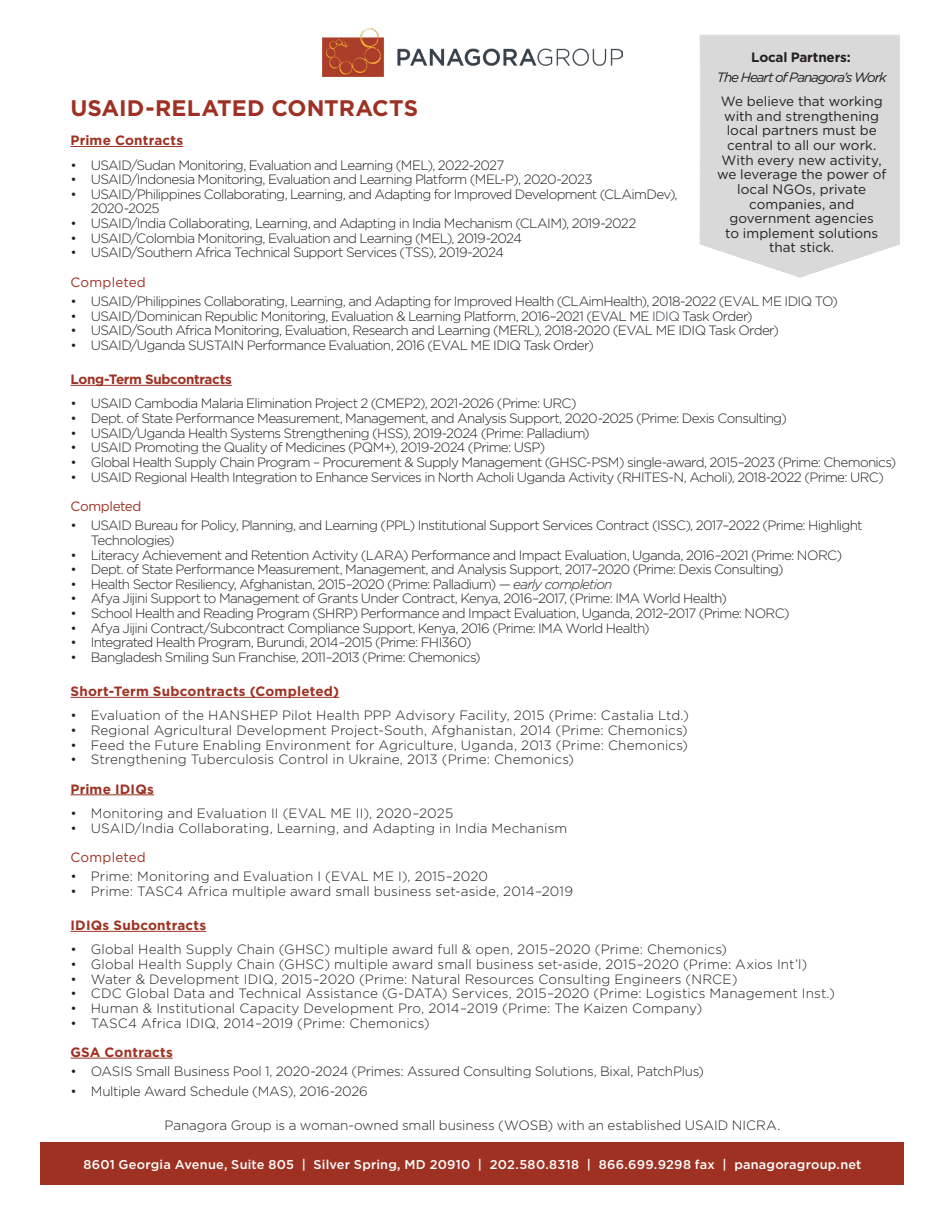
<style>
.page{position:relative;width:945px;height:1215px;background:#fff}
.page>*{position:absolute;margin:0;border:0;box-sizing:border-box;transform-origin:0 0}
.Header_A{font:700 22.5px "Gotham";color:#9e3123}
.Text_Indents{font:300 13.5px/14.7px "Gotham";letter-spacing:-.045em;color:#231f20}
.Text_Indents-2{font:300 13.5px "Gotham";letter-spacing:.01em;color:#231f20}
.Text{font:13.5px/14.7px "Gotham";color:#231f20;text-align:center}
.Text_Indents-3{font:300 13.5px "Gotham";letter-spacing:-.02em;color:#231f20}
.Text_Indents-4{font:300 13.5px "Gotham";letter-spacing:.005em;color:#231f20}
.Text_after_Header{font:300 13.5px "Gotham";letter-spacing:-.01em;color:#231f20}
.Text_Indents-5{font:700 13.5px "Gotham";letter-spacing:.015em;color:#9e3123}
.Header_B{font:700 13.5px "Gotham";letter-spacing:.015em;color:#9e3123}
.Text-2{font:italic 13.5px "Gotham";letter-spacing:-.08em;color:#231f20}
.Text_Indents-6{font:700 13.5px "Gotham";letter-spacing:-.025em;color:#9e3123}
.Text_Indents-7{font:13.5px "Gotham";letter-spacing:.005em;color:#9e3123}
.Text-3{font:700 13.5px "Gotham";letter-spacing:-.015em;color:#231f20}
.Text_Indents-8{font:13.5px "Gotham";letter-spacing:-.03em;color:#9e3123}
.Footer_Text{font:500 12.75px "Gotham";letter-spacing:.015em;color:#fff}
.s1{color:#303d48}
.s2{font-style:italic}
</style>
<div class="page">
<div style="left:40px;top:1142px;width:864px;height:43px;background:#9e3122"></div>
<img style="left:322px;top:28px;width:301px;height:48px">
<hr style="left:70px;top:1058px;width:103px;height:1px;background:#9e3123">
<hr style="left:70px;top:146px;width:113px;height:1px;background:#9e3123">
<hr style="left:70px;top:385px;width:162px;height:1px;background:#9e3123">
<hr style="left:70px;top:697px;width:269px;height:1px;background:#9e3123">
<hr style="left:70px;top:795px;width:84px;height:1px;background:#9e3123">
<hr style="left:70px;top:931px;width:136px;height:1px;background:#9e3123">
<p class="Text-3" style="left:751px;top:49px;width:101px">Local Partners:</p>
<p class="Text-2" style="left:717px;top:68px;width:171px">The Heart of Panagora’s Work</p>
<p class="Text" style="left:717px;top:94px;width:171px">We believe that working with and strengthening local partners must be central to all our work.<br>With every new activity, we leverage the power of local NGOs, private companies, and government agencies</p>
<p class="Text" style="left:725px;top:225px;width:154px">to implement solutions that stick.</p>
<p class="Header_A" style="left:70px;top:93px;width:349px">USAID-RELATED CONTRACTS</p>
<p class="Header_B" style="left:70px;top:131px;width:114px">Prime Contracts</p>
<p class="Text_Indents" style="left:70px;top:157px;width:435px">• USAID/Sudan Monitoring, Evaluation and Learning (MEL), 2022-2027</p>
<p class="Text_Indents" style="left:70px;top:172px;width:524px">• USAID/Indonesia Monitoring, Evaluation and Learning Platform (MEL-P), 2020-2023</p>
<p class="Text_Indents" style="left:91px;top:186px;width:588px;text-indent:-20px">• USAID/Philippines Collaborating, Learning, and Adapting for Improved Development (CLAimDev),<br>2020-2025</p>
<p class="Text_Indents" style="left:70px;top:216px;width:568px">• USAID/India Collaborating, Learning, and Adapting in India Mechanism (CLAIM), 2019-2022</p>
<p class="Text_Indents" style="left:70px;top:230px;width:453px">• USAID/Colombia Monitoring, Evaluation and Learning (MEL), 2019-2024</p>
<p class="Text_Indents" style="left:70px;top:245px;width:435px">• USAID/Southern Africa Technical Support Services (TSS), 2019-2024</p>
<p class="Text_Indents-7" style="left:70px;top:273px;width:77px">Completed</p>
<p class="Text_Indents" style="left:70px;top:294px;width:769px">• USAID/Philippines Collaborating, Learning, and Adapting for Improved Health (CLAimHealth), 2018-2022 (EVAL ME IDIQ TO)</p>
<p class="Text_Indents" style="left:70px;top:308px;width:684px">• USAID/Dominican Republic Monitoring, Evaluation &amp; Learning Platform, 2016–2021 (EVAL ME <span class="s1">IDIQ</span> Task Order)</p>
<p class="Text_Indents" style="left:70px;top:323px;width:710px">• USAID/South Africa Monitoring, Evaluation, Research and Learning (MERL), 2018-2020 (EVAL ME IDIQ Task Order)</p>
<p class="Text_Indents" style="left:70px;top:337px;width:525px">• USAID/Uganda SUSTAIN Performance Evaluation, 2016 (EVAL ME IDIQ Task Order)</p>
<p class="Text_Indents-6" style="left:70px;top:370px;width:163px">Long-Term Subcontracts</p>
<p class="Text_Indents" style="left:70px;top:396px;width:508px">• USAID Cambodia Malaria Elimination Project 2 (CMEP2), 2021-2026 (Prime: URC)</p>
<p class="Text_Indents" style="left:70px;top:411px;width:718px">• Dept. of State Performance Measurement, Management, and Analysis Support, 2020-2025 (Prime: Dexis Consulting)</p>
<p class="Text_Indents" style="left:70px;top:425px;width:521px">• USAID/Uganda Health Systems Strengthening (HSS), 2019-2024 (Prime: Palladium)</p>
<p class="Text_Indents" style="left:70px;top:440px;width:476px">• USAID Promoting the Quality of Medicines (PQM+), 2019-2024 (Prime: USP)</p>
<p class="Text_Indents" style="left:70px;top:454px;width:827px">• Global Health Supply Chain Program – Procurement &amp; Supply Management (GHSC-PSM) single-award, 2015–2023 (Prime: Chemonics)</p>
<p class="Text_Indents" style="left:70px;top:469px;width:815px">• USAID Regional Health Integration to Enhance Services in North Acholi Uganda Activity (RHITES-N, Acholi), 2018-2022 (Prime: URC)</p>
<p class="Text_Indents-8" style="left:70px;top:497px;width:73px">Completed</p>
<p class="Text_Indents" style="left:91px;top:518px;width:773px;text-indent:-20px">• USAID Bureau for Policy, Planning, and Learning (PPL) Institutional Support Services Contract (ISSC), 2017–2022 (Prime: Highlight<br>Technologies)</p>
<p class="Text_Indents" style="left:70px;top:547px;width:773px">• Literacy Achievement and Retention Activity (LARA) Performance and Impact Evaluation, Uganda, 2016–2021 (Prime: NORC)</p>
<p class="Text_Indents" style="left:70px;top:562px;width:715px">• Dept. of State Performance Measurement, Management, and Analysis Support, 2017–2020 (Prime: Dexis Consulting)</p>
<p class="Text_Indents" style="left:70px;top:576px;width:543px">• Health Sector Resiliency, Afghanistan, 2015–2020 (Prime: Palladium) — <span class="s2">early completion</span></p>
<p class="Text_Indents" style="left:70px;top:591px;width:658px">• Afya Jijini Support to Management of Grants Under Contract, Kenya, 2016–2017, (Prime: IMA World Health)</p>
<p class="Text_Indents" style="left:70px;top:606px;width:721px">• School Health and Reading Program (SHRP) Performance and Impact Evaluation, Uganda, 2012–2017 (Prime: NORC)</p>
<p class="Text_Indents" style="left:70px;top:620px;width:581px">• Afya Jijini Contract/Subcontract Compliance Support, Kenya, 2016 (Prime: IMA World Health)</p>
<p class="Text_Indents" style="left:70px;top:635px;width:402px">• Integrated Health Program, Burundi, 2014–2015 (Prime: FHI360)</p>
<p class="Text_Indents" style="left:70px;top:649px;width:412px">• Bangladesh Smiling Sun Franchise, 2011–2013 (Prime: Chemonics)</p>
<p class="Text_Indents-5" style="left:70px;top:682px;width:270px">Short-Term Subcontracts (Completed)</p>
<p class="Text_Indents-4" style="left:70px;top:707px;width:620px">• Evaluation of the HANSHEP Pilot Health PPP Advisory Facility, 2015 (Prime: Castalia Ltd.)</p>
<p class="Text_Indents-2" style="left:70px;top:722px;width:619px">• Regional Agricultural Development Project-South, Afghanistan, 2014 (Prime: Chemonics)</p>
<p class="Text_Indents-2" style="left:70px;top:736px;width:619px">• Feed the Future Enabling Environment for Agriculture, Uganda, 2013 (Prime: Chemonics)</p>
<p class="Text_Indents-2" style="left:70px;top:751px;width:505px">• Strengthening Tuberculosis Control in Ukraine, 2013 (Prime: Chemonics)</p>
<p class="Text_Indents-5" style="left:70px;top:780px;width:85px">Prime IDIQs</p>
<p class="Text_Indents-2" style="left:70px;top:805px;width:384px">• Monitoring and Evaluation II (EVAL ME II), 2020–2025</p>
<p class="Text_Indents-2" style="left:70px;top:819px;width:498px">• USAID/India Collaborating, Learning, and Adapting in India Mechanism</p>
<p class="Text_Indents-7" style="left:70px;top:848px;width:77px">Completed</p>
<p class="Text_Indents-2" style="left:70px;top:868px;width:419px">• Prime: Monitoring and Evaluation I (EVAL ME I), 2015–2020</p>
<p class="Text_Indents-2" style="left:70px;top:883px;width:504px">• Prime: TASC4 Africa multiple award small business set-aside, 2014–2019</p>
<p class="Text_Indents-5" style="left:70px;top:916px;width:137px">IDIQs Subcontracts</p>
<p class="Text_Indents-2" style="left:70px;top:941px;width:658px">• Global Health Supply Chain (GHSC) multiple award full &amp; open, 2015–2020 (Prime: Chemonics)</p>
<p class="Text_Indents-2" style="left:70px;top:956px;width:738px">• Global Health Supply Chain (GHSC) multiple award small business set-aside, 2015–2020 (Prime: Axios Int’l)</p>
<p class="Text_Indents-2" style="left:70px;top:970px;width:669px">• Water &amp; Development IDIQ, 2015–2020 (Prime: Natural Resources Consulting Engineers (NRCE)</p>
<p class="Text_Indents-2" style="left:70px;top:985px;width:766px">• CDC Global Data and Technical Assistance (G-DATA) Services, 2015–2020 (Prime: Logistics Management Inst.)</p>
<p class="Text_Indents-2" style="left:70px;top:1000px;width:633px">• Human &amp; Institutional Capacity Development Pro, 2014–2019 (Prime: The Kaizen Company)</p>
<p class="Text_Indents-2" style="left:70px;top:1014px;width:360px">• TASC4 Africa IDIQ, 2014–2019 (Prime: Chemonics)</p>
<p class="Header_B" style="left:70px;top:1043px;width:104px">GSA Contracts</p>
<p class="Text_Indents-3" style="left:70px;top:1063px;width:635px">• OASIS Small Business Pool 1, 2020-2024 (Primes: Assured Consulting Solutions, Bixal, PatchPlus)</p>
<p class="Text_Indents-3" style="left:70px;top:1082px;width:299px">• Multiple Award Schedule (MAS), 2016-2026</p>
<p class="Text_after_Header" style="left:165px;top:1117px;width:617px">Panagora Group is a woman-owned small business (WOSB) with an established USAID NICRA.</p>
<p class="Footer_Text" style="left:83px;top:1156px;width:780px">8601 Georgia Avenue, Suite 805 | Silver Spring, MD 20910 | 202.580.8318 | 866.699.9298 fax | panagoragroup.net</p>
</div>
